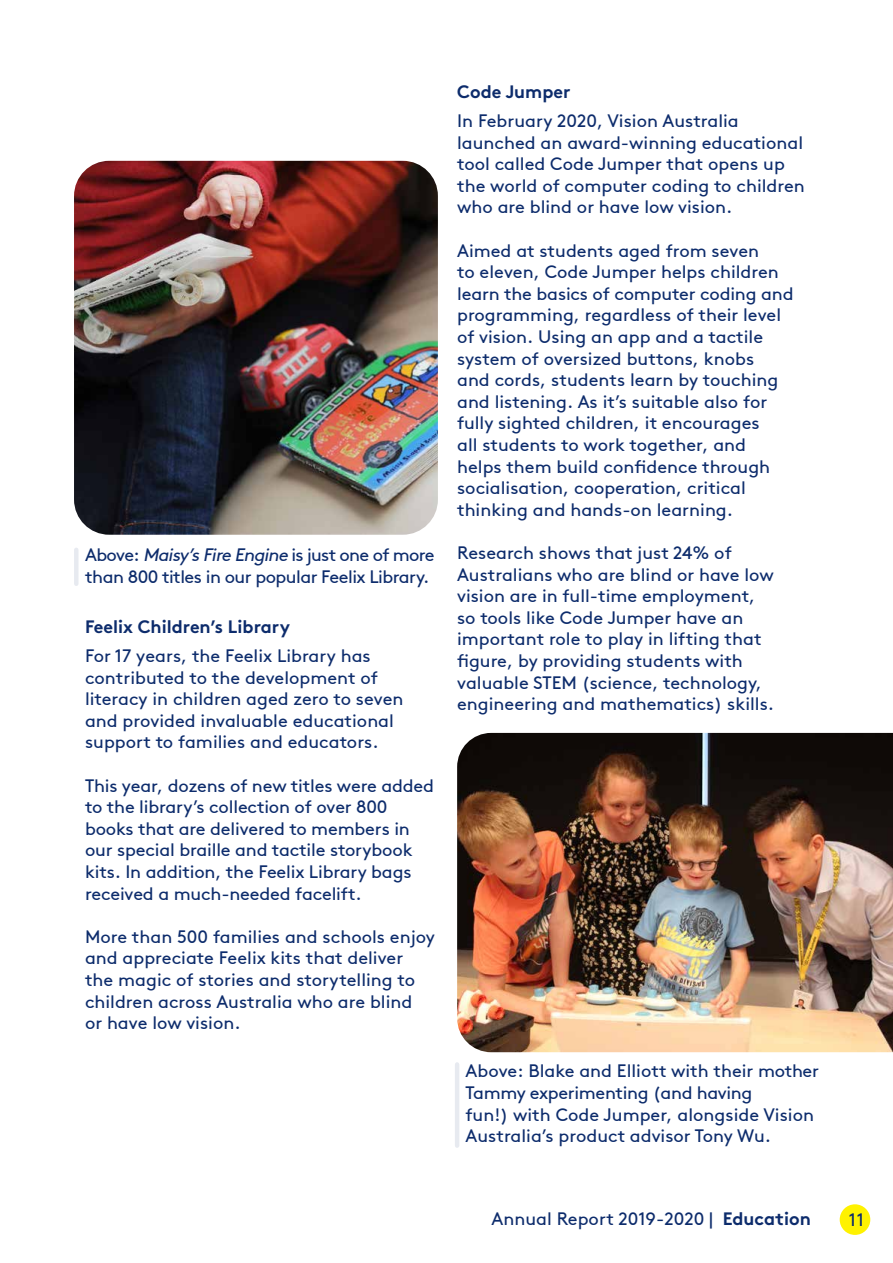
<style>
.page{position:relative;width:893px;height:1263px;background:#fff}
.page>*{position:absolute;margin:0;border:0;box-sizing:border-box;transform-origin:0 0}
.t1{font:18px/21.6px "Brown";color:#0d2c6c}
.t2{font:18px/21.6px "Brown";letter-spacing:-.03em;color:#0d2c6c}
.t3{font:700 18px "Brown";color:#0d2c6c}
.s1{font-style:italic}
.s2{font-weight:700}
</style>
<div class="page">
<img style="left:74px;top:161px;width:364px;height:374px">
<div style="left:74px;top:550px;width:5px;height:34px;background:#e7eaf0"></div>
<img style="left:457px;top:733px;width:436px;height:319px">
<hr style="left:455px;top:1064px;width:4px;height:82px;background:#e7eaf0">
<div style="left:840px;top:1204px;width:30px;height:31px;background:#fff200;border-radius:50%"></div>
<p class="t2" style="left:85px;top:544px;width:351px">Above: <span class="s1">Maisy’sFire Engine</span> is just one of more than 800 titles in our popular Feelix Library.</p>
<h3 class="t3" style="left:85px;top:612px;width:207px">Feelix Children’s Library</h3>
<p class="t1" style="left:85px;top:645px;width:320px">For 17 years, the Feelix Library has contributed to the development of literacy in children aged zero to seven and provided invaluable educational support to families and educators.</p>
<p class="t1" style="left:85px;top:775px;width:351px">This year, dozens of new titles were added to the library’s collection of over 800 books that are delivered to members in our special braille and tactile storybook kits. In addition, the Feelix Library bags received a much-needed facelift.</p>
<p class="t1" style="left:85px;top:926px;width:351px">More than 500 families and schools enjoy and appreciate Feelix kits that deliver the magic of stories and storytelling to children across Australia who are blind<br>or have low vision.</p>
<h3 class="t3" style="left:457px;top:77px;width:115px">Code Jumper</h3>
<p class="t1" style="left:457px;top:110px;width:349px">In February 2020, Vision Australia launched an award-winning educational tool called Code Jumper that opens up the world of computer coding to children who are blind or have low vision.</p>
<p class="t1" style="left:457px;top:240px;width:338px">Aimed at students aged from seven<br>to eleven, Code Jumper helps children learn the basics of computer coding and programming, regardless of their level of vision. Using an app and a tactile system of oversized buttons, knobs<br>and cords, students learn by touching and listening. As it’s suitable also for fully sighted children, it encourages<br>all students to work together, and helps them build confidence through socialisation, cooperation, critical thinking and hands-on learning.</p>
<p class="t1" style="left:457px;top:542px;width:318px">Research shows that just 24% of Australians who are blind or have low vision are in full-time employment, so tools like Code Jumper have an important role to play in lifting that figure, by providing students with valuable STEM (science, technology, engineering and mathematics) skills.</p>
<p class="t1" style="left:466px;top:1060px;width:355px">Above: Blake and Elliott with their mother Tammy experimenting (and having<br>fun!) with Code Jumper, alongside Vision Australia’s product advisor Tony Wu.</p>
<p class="t1" style="left:492px;top:1208px;width:321px">Annual Report 2019-2020 | <span class="s2">Education</span></p>
<p class="t1" style="left:849px;top:1209px;width:17px">11</p>
</div>
